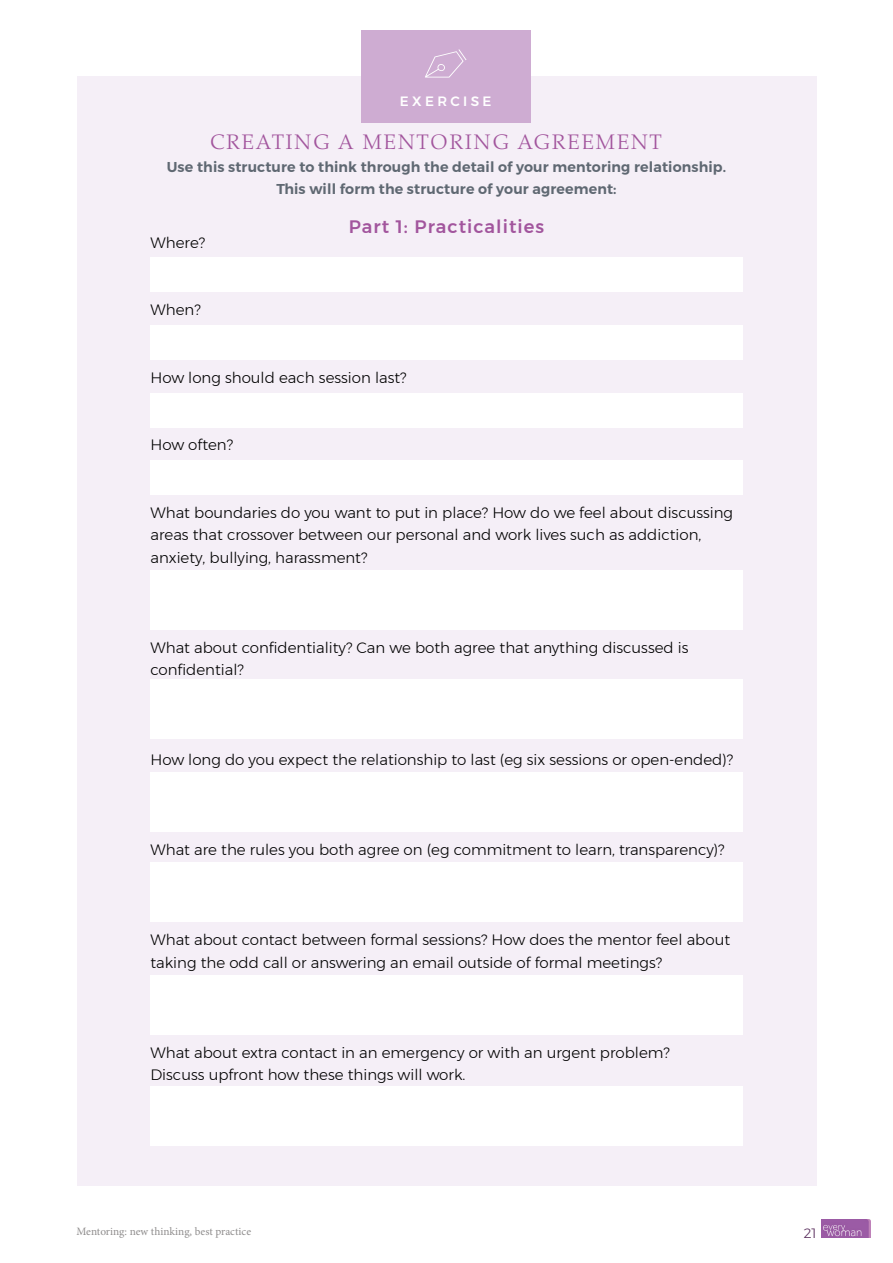
<style>
.page{position:relative;width:893px;height:1263px;background:#fff}
.page>*{position:absolute;margin:0;border:0;box-sizing:border-box;transform-origin:0 0}
.t1{font:300 21px "Palatino LT Pro";letter-spacing:.1em;color:#a2559d}
.t2{font:500 18px "Montserrat";letter-spacing:.06em;color:#a2559d}
.t3{font:300 15px/22.5px "Montserrat";color:#000}
.t4{font:600 14.25px/22.5px "Montserrat";letter-spacing:.01em;color:#5f6872;text-align:center}
.t5{font:500 13.5px "Montserrat";letter-spacing:.25em;color:#fff}
.t6{font:300 13.5px "Montserrat";color:#582c5b}
.t7{font:11.25px "Minion Pro";color:#8f8d8d}
</style>
<div class="page">
<img style="left:821px;top:1220px;width:50px;height:18px">
<div style="left:77px;top:77px;width:739px;height:1109px;background:#f5eff7"></div>
<div style="left:361px;top:30px;width:169px;height:93px;background:#ceacd2"></div>
<svg style="left:425px;top:49px;width:42px;height:29px"></svg>
<div style="left:150px;top:257px;width:592px;height:34px;background:#fff"></div>
<div style="left:150px;top:325px;width:592px;height:34px;background:#fff"></div>
<div style="left:150px;top:393px;width:592px;height:34px;background:#fff"></div>
<div style="left:150px;top:570px;width:592px;height:60px;background:#fff"></div>
<div style="left:150px;top:679px;width:592px;height:60px;background:#fff"></div>
<div style="left:150px;top:772px;width:592px;height:59px;background:#fff"></div>
<div style="left:150px;top:975px;width:592px;height:59px;background:#fff"></div>
<div style="left:150px;top:862px;width:592px;height:60px;background:#fff"></div>
<div style="left:150px;top:1086px;width:592px;height:60px;background:#fff"></div>
<div style="left:150px;top:460px;width:592px;height:35px;background:#fff"></div>
<p class="t5" style="left:400px;top:90px;width:93px">EXERCISE</p>
<h1 class="t1" style="left:210px;top:129px;width:453px">CREATING A MENTORING AGREEMENT</h1>
<p class="t4" style="left:167px;top:155px;width:561px">Use this structure to think through the detail of your mentoring relationship.<br>This will form the structure of your agreement:</p>
<p class="t3" style="left:150px;top:231px;width:56px">Where?</p>
<p class="t2" style="left:349px;top:213px;width:197px">Part 1: Practicalities</p>
<p class="t3" style="left:150px;top:298px;width:52px">When?</p>
<p class="t3" style="left:150px;top:366px;width:258px">How long should each session last?</p>
<p class="t3" style="left:150px;top:433px;width:84px">How often?</p>
<p class="t3" style="left:150px;top:501px;width:584px">What boundaries do you want to put in place? How do we feel about discussing areas that crossover between our personal and work lives such as addiction, anxiety, bullying, harassment?</p>
<p class="t3" style="left:150px;top:636px;width:540px">What about confidentiality? Can we both agree that anything discussed is confidential?</p>
<p class="t3" style="left:150px;top:748px;width:584px">How long do you expect the relationship to last (eg six sessions or open-ended)?</p>
<p class="t3" style="left:150px;top:838px;width:576px">What are the rules you both agree on (eg commitment to learn, transparency)?</p>
<p class="t3" style="left:150px;top:928px;width:581px">What about contact between formal sessions? How does the mentor feel about taking the odd call or answering an email outside of formal meetings?</p>
<p class="t3" style="left:150px;top:1041px;width:521px">What about extra contact in an emergency or with an urgent problem?<br>Discuss upfront how these things will work.</p>
<p class="t7" style="left:77px;top:1224px;width:176px">Mentoring: new thinking, best practice</p>
<p class="t6" style="left:804px;top:1223px;width:14px">21</p>
</div>
